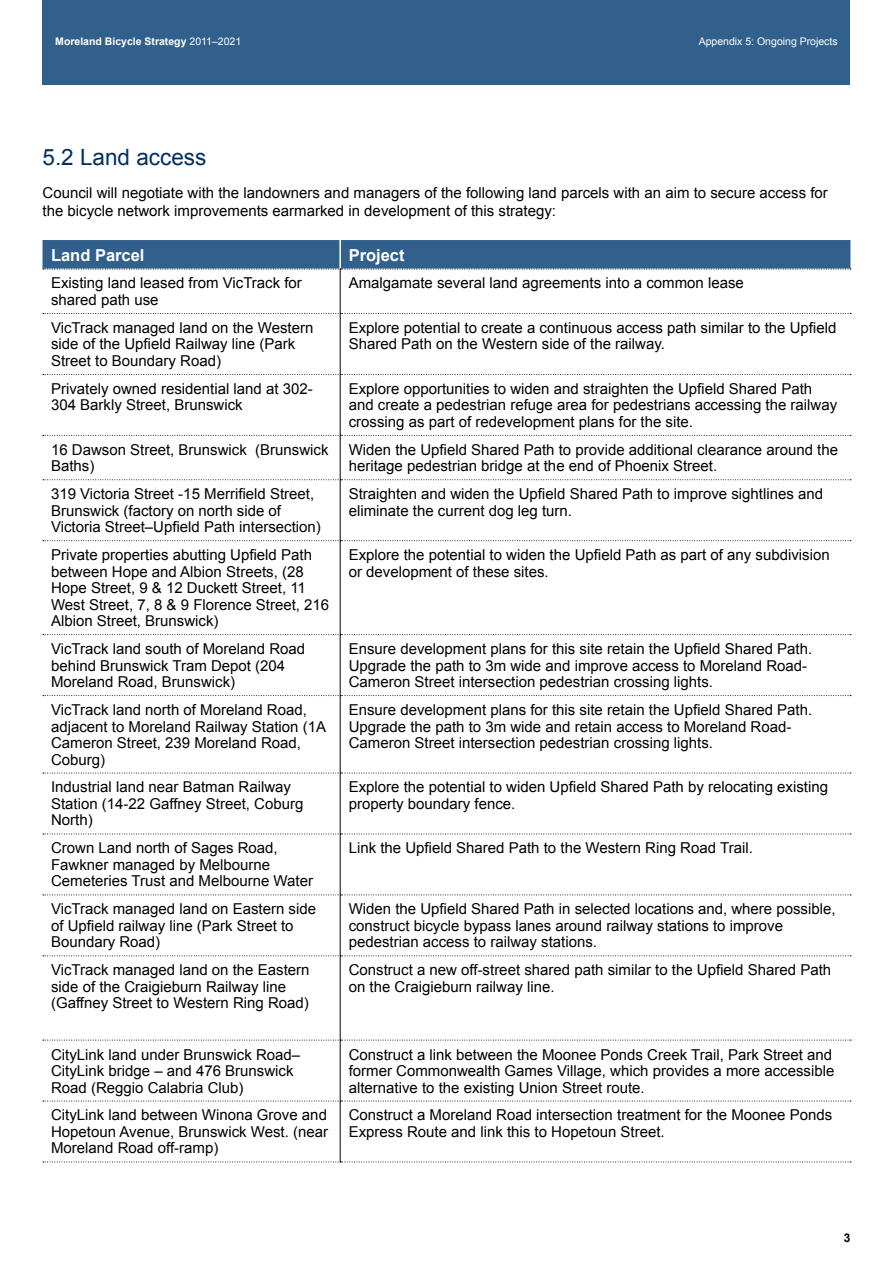
<style>
.page{position:relative;width:893px;height:1263px;background:#fff}
.page>*{position:absolute;margin:0;border:0;box-sizing:border-box;transform-origin:0 0}
.t1{font:22.5px "Arial";color:#002f65}
.t2{font:700 16.5px "Arial";color:#fff}
.t3{font:15px/16.5px "Arial";color:#000}
.t4{font:700 12px "Arial";color:#000}
.t5{font:700 10.5px "Arial";color:#fff}
.t6{font:10.5px "Arial";color:#fff}
.s1{font-weight:400}
</style>
<div class="page">
<div style="left:43px;top:0;width:807px;height:85px;background:#30608b"></div>
<hr style="left:340px;top:269px;width:1px;height:44px;background:#000">
<hr style="left:340px;top:314px;width:1px;height:60px;background:#000">
<hr style="left:340px;top:375px;width:1px;height:60px;background:#000">
<hr style="left:340px;top:436px;width:1px;height:43px;background:#000">
<hr style="left:340px;top:480px;width:1px;height:60px;background:#000">
<hr style="left:340px;top:541px;width:1px;height:93px;background:#000">
<hr style="left:340px;top:635px;width:1px;height:60px;background:#000">
<hr style="left:340px;top:696px;width:1px;height:77px;background:#000">
<hr style="left:340px;top:773px;width:1px;height:61px;background:#000">
<hr style="left:340px;top:834px;width:1px;height:60px;background:#000">
<hr style="left:340px;top:895px;width:1px;height:60px;background:#000">
<hr style="left:340px;top:956px;width:1px;height:84px;background:#000">
<hr style="left:340px;top:1040px;width:1px;height:61px;background:#000">
<hr style="left:340px;top:1101px;width:1px;height:60px;background:#000">
<svg style="left:43px;top:313px;width:808px;height:1px"></svg>
<svg style="left:43px;top:374px;width:808px;height:1px"></svg>
<svg style="left:43px;top:435px;width:808px;height:1px"></svg>
<svg style="left:43px;top:479px;width:808px;height:1px"></svg>
<svg style="left:43px;top:540px;width:808px;height:1px"></svg>
<svg style="left:43px;top:634px;width:808px;height:1px"></svg>
<svg style="left:43px;top:695px;width:808px;height:1px"></svg>
<svg style="left:43px;top:773px;width:808px;height:1px"></svg>
<svg style="left:43px;top:834px;width:808px;height:1px"></svg>
<svg style="left:43px;top:894px;width:808px;height:1px"></svg>
<svg style="left:43px;top:955px;width:808px;height:1px"></svg>
<svg style="left:43px;top:1040px;width:808px;height:1px"></svg>
<svg style="left:43px;top:1101px;width:808px;height:1px"></svg>
<svg style="left:43px;top:1161px;width:808px;height:1px"></svg>
<div style="left:43px;top:240px;width:808px;height:30px;background:#30608b"></div>
<p class="t5" style="left:55px;top:34px;width:187px">Moreland Bicycle Strategy <span class="s1">2011–2021</span></p>
<p class="t6" style="left:699px;top:35px;width:140px">Appendix 5: Ongoing Projects</p>
<h1 class="t1" style="left:43px;top:143px;width:165px">5.2 Land access</h1>
<p class="t3" style="left:43px;top:184px;width:787px;line-height:18px">Council will negotiate with the landowners and managers of the following land parcels with an aim to secure access for the bicycle network improvements earmarked in development of this strategy:</p>
<p class="t2" style="left:51px;top:244px;width:95px">Land Parcel</p>
<p class="t2" style="left:349px;top:244px;width:57px">Project</p>
<p class="t3" style="left:51px;top:275px;width:252px">Existing land leased from VicTrack for shared path use</p>
<p class="t3" style="left:349px;top:275px;width:397px">Amalgamate several land agreements into a common lease</p>
<p class="t3" style="left:51px;top:320px;width:264px">VicTrack managed land on the Western side of the Upfield Railway line (Park<br>Street to Boundary Road)</p>
<p class="t3" style="left:349px;top:320px;width:489px">Explore potential to create a continuous access path similar to the Upfield<br>Shared Path on the Western side of the railway.</p>
<p class="t3" style="left:51px;top:380px;width:263px">Privately owned residential land at 302-<br>304 Barkly Street, Brunswick</p>
<p class="t3" style="left:349px;top:380px;width:490px">Explore opportunities to widen and straighten the Upfield Shared Path and create a pedestrian refuge area for pedestrians accessing the railway crossing as part of redevelopment plans for the site.</p>
<p class="t3" style="left:51px;top:441px;width:279px">16 Dawson Street, Brunswick (Brunswick<br>Baths)</p>
<p class="t3" style="left:349px;top:441px;width:491px">Widen the Upfield Shared Path to provide additional clearance around the heritage pedestrian bridge at the end of Phoenix Street.</p>
<p class="t3" style="left:51px;top:486px;width:271px">319 Victoria Street -15 Merrifield Street,<br>Brunswick (factory on north side of<br>Victoria Street–Upfield Path intersection)</p>
<p class="t3" style="left:349px;top:486px;width:476px">Straighten and widen the Upfield Shared Path to improve sightlines and eliminate the current dog leg turn.</p>
<p class="t3" style="left:51px;top:547px;width:280px">Private properties abutting Upfield Path between Hope and Albion Streets, (28<br>Hope Street, 9 &amp; 12 Duckett Street, 11<br>West Street, 7, 8 &amp; 9 Florence Street, 216<br>Albion Street, Brunswick)</p>
<p class="t3" style="left:349px;top:547px;width:483px">Explore the potential to widen the Upfield Path as part of any subdivision or development of these sites.</p>
<p class="t3" style="left:51px;top:641px;width:256px">VicTrack land south of Moreland Road behind Brunswick Tram Depot (204<br>Moreland Road, Brunswick)</p>
<p class="t3" style="left:349px;top:641px;width:465px">Ensure development plans for this site retain the Upfield Shared Path.<br>Upgrade the path to 3m wide and improve access to Moreland Road-<br>Cameron Street intersection pedestrian crossing lights.</p>
<p class="t3" style="left:51px;top:702px;width:277px">VicTrack land north of Moreland Road, adjacent to Moreland Railway Station (1A<br>Cameron Street, 239 Moreland Road,<br>Coburg)</p>
<p class="t3" style="left:349px;top:702px;width:465px">Ensure development plans for this site retain the Upfield Shared Path.<br>Upgrade the path to 3m wide and retain access to Moreland Road-<br>Cameron Street intersection pedestrian crossing lights.</p>
<p class="t3" style="left:51px;top:779px;width:254px">Industrial land near Batman Railway<br>Station (14-22 Gaffney Street, Coburg<br>North)</p>
<p class="t3" style="left:349px;top:779px;width:481px">Explore the potential to widen Upfield Shared Path by relocating existing property boundary fence.</p>
<p class="t3" style="left:51px;top:840px;width:264px">Crown Land north of Sages Road,<br>Fawkner managed by Melbourne<br>Cemeteries Trust and Melbourne Water</p>
<p class="t3" style="left:349px;top:840px;width:406px">Link the Upfield Shared Path to the Western Ring Road Trail.</p>
<p class="t3" style="left:51px;top:901px;width:267px">VicTrack managed land on Eastern side of Upfield railway line (Park Street to<br>Boundary Road)</p>
<p class="t3" style="left:349px;top:901px;width:488px">Widen the Upfield Shared Path in selected locations and, where possible, construct bicycle bypass lanes around railway stations to improve pedestrian access to railway stations.</p>
<p class="t3" style="left:51px;top:962px;width:260px">VicTrack managed land on the Eastern side of the Craigieburn Railway line (Gaffney Street to Western Ring Road)</p>
<p class="t3" style="left:349px;top:962px;width:484px">Construct a new off-street shared path similar to the Upfield Shared Path on the Craigieburn railway line.</p>
<p class="t3" style="left:51px;top:1046px;width:251px">CityLink land under Brunswick Road–<br>CityLink bridge – and 476 Brunswick<br>Road (Reggio Calabria Club)</p>
<p class="t3" style="left:349px;top:1046px;width:487px">Construct a link between the Moonee Ponds Creek Trail, Park Street and former Commonwealth Games Village, which provides a more accessible alternative to the existing Union Street route.</p>
<p class="t3" style="left:51px;top:1107px;width:279px;text-align:justify">CityLink land between Winona Grove and Hopetoun Avenue, Brunswick West. (near Moreland Road off-ramp)</p>
<p class="t3" style="left:349px;top:1107px;width:485px">Construct a Moreland Road intersection treatment for the Moonee Ponds<br>Express Route and link this to Hopetoun Street.</p>
<p class="t4" style="left:844px;top:1230px;width:8px">3</p>
</div>
